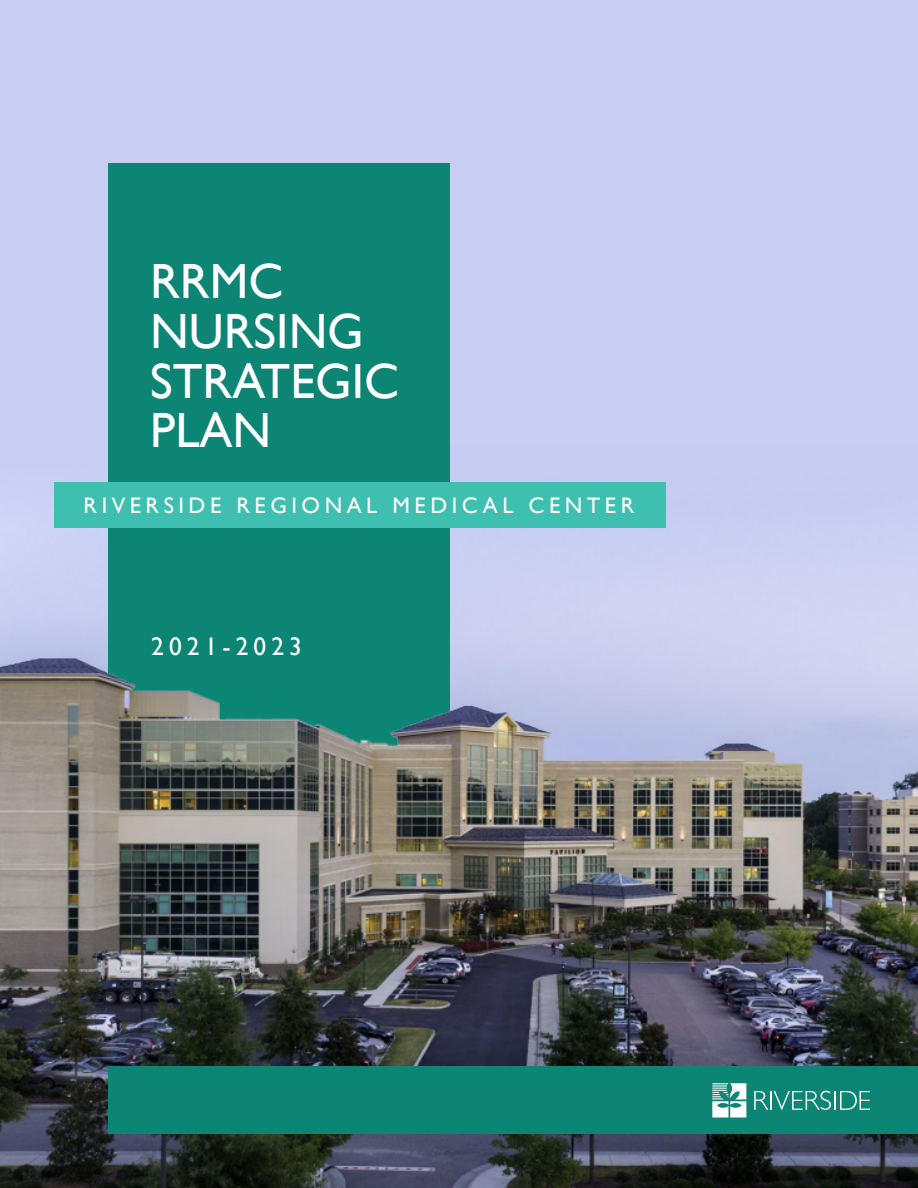
<style>
.page{position:relative;width:918px;height:1188px;background:#fff}
.page>*{position:absolute;margin:0;border:0;box-sizing:border-box;transform-origin:0 0}
.t1{font:49.5px/49.9px "Gill Sans";color:#fff}
.t2{font:25.5px "Gill Sans";letter-spacing:.2em;color:#fff}
.t3{font:22.5px "Gill Sans";letter-spacing:.2em;color:#fff}
</style>
<div class="page">
<div style="left:0;top:0;width:918px;height:597px;background:#c8cef2"></div>
<img style="left:0;top:446px;width:918px;height:170px">
<div style="left:108px;top:163px;width:341px;height:620px;background:#0c8574"></div>
<img style="left:0;top:616px;width:918px;height:572px">
<div style="left:54px;top:483px;width:611px;height:45px;background:#3fbfb0"></div>
<div style="left:108px;top:1066px;width:810px;height:68px;background:#0c8574"></div>
<svg style="left:712px;top:1083px;width:34px;height:34px"></svg>
<svg style="left:754px;top:1091px;width:116px;height:19px"></svg>
<p class="t1" style="left:150px;top:256px;width:251px">RRMC<br>NURSING<br>STRATEGIC<br>PLAN</p>
<p class="t3" style="left:84px;top:492px;width:552px">RIVERSIDE REGIONAL MEDICAL CENTER</p>
<p class="t2" style="left:151px;top:631px;width:152px">2021-2023</p>
</div>
